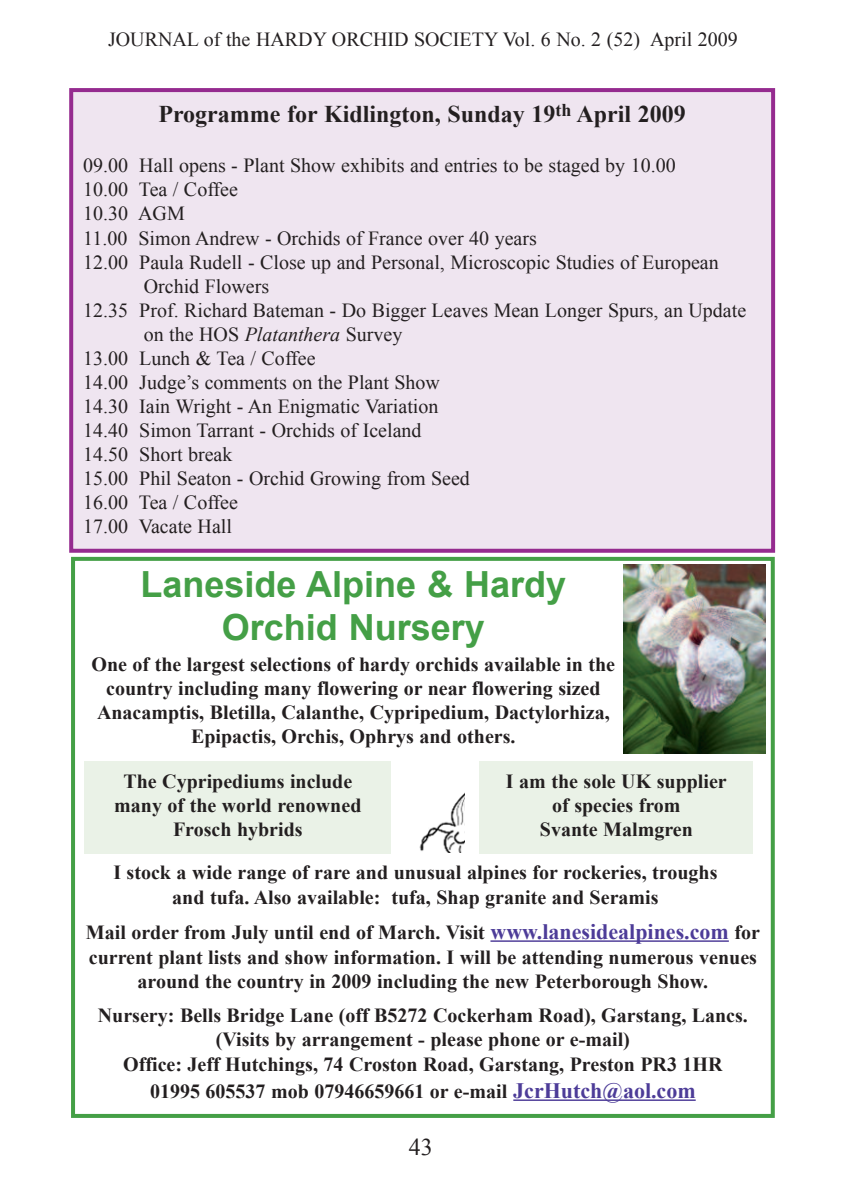
<style>
.page{position:relative;width:842px;height:1191px;background:#fff}
.page>*{position:absolute;margin:0;border:0;box-sizing:border-box;transform-origin:0 0}
.t1{font:700 36px/43.2px "Arial";color:#449f46;text-align:center}
.t2{font:700 24px "Times New Roman";color:#231f20}
.t3{font:24px "Times New Roman";color:#231f20}
.t4{font:700 20px/24px "Times New Roman";color:#231f20;text-align:center}
.t5{font:20px "Times New Roman";color:#231f20}
.s1{font-style:italic}
.s2{font-size:22px;color:#4d3c98}
</style>
<div class="page">
<div style="left:73px;top:92px;width:698px;height:457px;background:#efe5f0"></div>
<div style="left:69px;top:88px;width:706px;height:465px;border:4px solid #952b8f"></div>
<div style="left:71px;top:557px;width:704px;height:561px;border:4px solid #449f46"></div>
<hr style="left:490px;top:940px;width:239px;height:1px;background:#4d3c98">
<hr style="left:513px;top:1099px;width:183px;height:2px;background:#4d3c98">
<img style="left:624px;top:564px;width:141px;height:189px">
<div style="left:84px;top:761px;width:307px;height:92px;background:#eaf2e7"></div>
<div style="left:480px;top:761px;width:273px;height:92px;background:#eaf2e7"></div>
<img style="left:419px;top:792px;width:46px;height:60px">
<p class="t5" style="left:108px;top:28px;width:631px">JOURNAL of the HARDY ORCHID SOCIETY Vol. 6 No. 2 (52) April 2009</p>
<p class="t2" style="left:158px;top:101px;width:529px">Programme for Kidlington, Sunday 19<sup>th</sup> April 2009</p>
<p class="t5" style="left:83px;top:155px;width:594px">09.00 Hall opens - Plant Show exhibits and entries to be staged by 10.00</p>
<p class="t5" style="left:83px;top:179px;width:156px">10.00 Tea / Coffee</p>
<p class="t5" style="left:83px;top:203px;width:103px">10.30 AGM</p>
<p class="t5" style="left:83px;top:227px;width:455px">11.00 Simon Andrew - Orchids of France over 40 years</p>
<p class="t5" style="left:83px;top:251px;width:637px">12.00 Paula Rudell - Close up and Personal, Microscopic Studies of European</p>
<p class="t5" style="left:144px;top:275px;width:127px">Orchid Flowers</p>
<p class="t5" style="left:83px;top:299px;width:664px">12.35 Prof. Richard Bateman - Do Bigger Leaves Mean Longer Spurs, an Update</p>
<p class="t5" style="left:144px;top:323px;width:260px">on the HOS <span class="s1">Platanthera</span> Survey</p>
<p class="t5" style="left:83px;top:347px;width:234px">13.00 Lunch &amp; Tea / Coffee</p>
<p class="t5" style="left:83px;top:371px;width:358px">14.00 Judge’s comments on the Plant Show</p>
<p class="t5" style="left:83px;top:395px;width:357px">14.30 Iain Wright - An Enigmatic Variation</p>
<p class="t5" style="left:83px;top:419px;width:340px">14.40 Simon Tarrant - Orchids of Iceland</p>
<p class="t5" style="left:83px;top:443px;width:151px">14.50 Short break</p>
<p class="t5" style="left:83px;top:467px;width:388px">15.00 Phil Seaton - Orchid Growing from Seed</p>
<p class="t5" style="left:83px;top:491px;width:156px">16.00 Tea / Coffee</p>
<p class="t5" style="left:83px;top:515px;width:150px">17.00 Vacate Hall</p>
<h1 class="t1" style="left:140px;top:563px;width:427px">Laneside Alpine &amp; Hardy<br>Orchid Nursery</h1>
<p class="t4" style="left:92px;top:652px;width:525px">One of the largest selections of hardy orchids available in the country including many flowering or near flowering sized Anacamptis, Bletilla, Calanthe, Cypripedium, Dactylorhiza, Epipactis, Orchis, Ophrys and others.</p>
<p class="t4" style="left:114px;top:769px;width:249px">The Cypripediums include many of the world renowned<br>Frosch hybrids</p>
<p class="t4" style="left:506px;top:769px;width:222px">I am the sole UK supplier of species from<br>Svante Malmgren</p>
<p class="t4" style="left:113px;top:860px;width:605px">I stock a wide range of rare and unusual alpines for rockeries, troughs and tufa. Also available: tufa, Shap granite and Seramis</p>
<p class="t4" style="left:86px;top:919px;width:675px;line-height:24.6px">Mail order from July until end of March. Visit <span class="s2">www.lanesidealpines.com</span> for current plant lists and show information. I will be attending numerous venues around the country in 2009 including the new Peterborough Show.</p>
<p class="t4" style="left:98px;top:1002px;width:652px;line-height:25.4px">Nursery: Bells Bridge Lane (off B5272 Cockerham Road), Garstang, Lancs. (Visits by arrangement - please phone or e-mail)<br>Office: Jeff Hutchings, 74 Croston Road, Garstang, Preston PR3 1HR 01995 605537 mob 07946659661 or e-mail <span class="s2">JcrHutch@aol.com</span></p>
<p class="t3" style="left:409px;top:1133px;width:25px">43</p>
</div>
